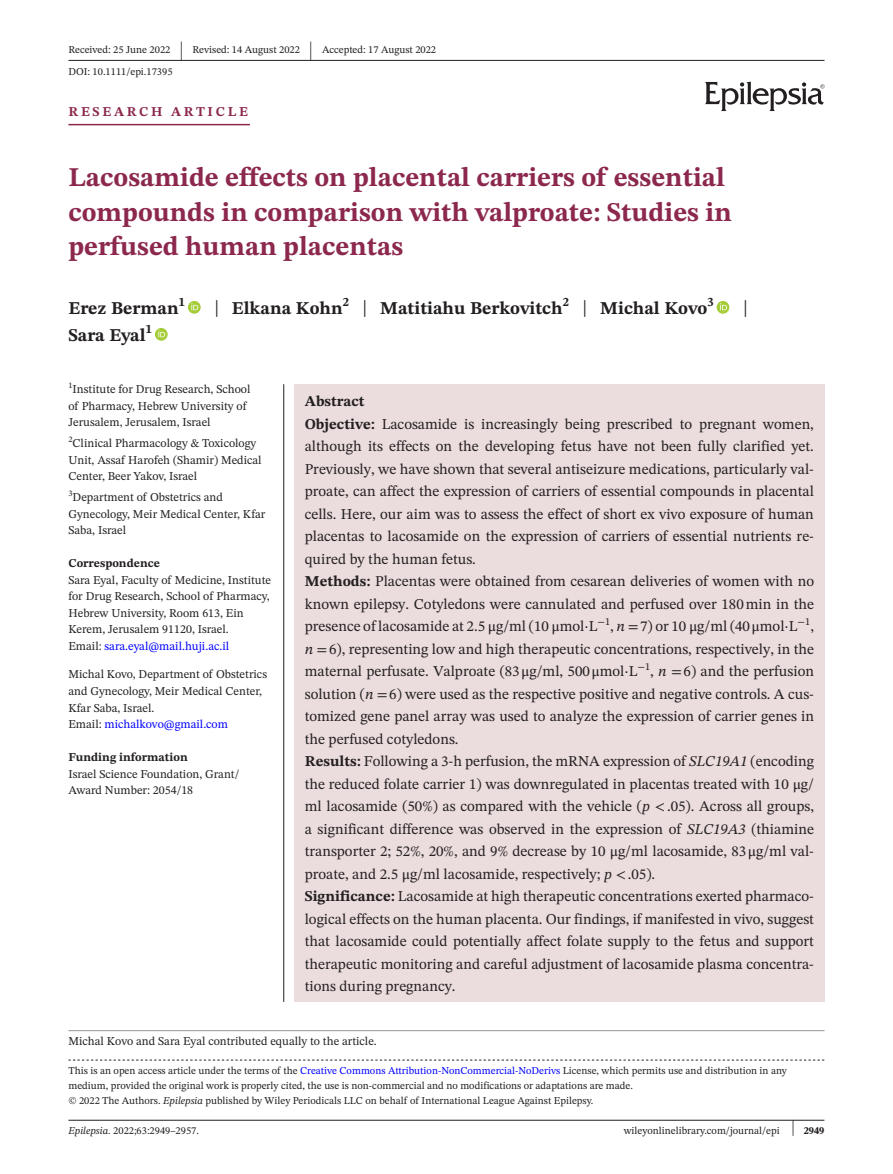
<style>
.page{position:relative;width:893px;height:1174px;background:#fff}
.page>*{position:absolute;margin:0;border:0;box-sizing:border-box;transform-origin:0 0}
.t1{font:700 27px/34.5px "STIX Two Text";color:#8c284e}
.t2{font:25.65px "STIX Two Text";color:#231f20;scale:.49 1}
.t3{font:23.4px "STIX Two Text";color:#231f20;scale:.77 1}
.t4{font:700 18px "STIX Two Text";color:#231f20}
.t5{font:15px/22.5px "STIX Two Text";color:#231f20}
.t6{font:700 13.5px "STIX Two Text";letter-spacing:.2em;color:#8c284e}
.t7{font:12px/16.5px "STIX Two Text";color:#231f20}
.t8{font:700 12px "STIX Two Text";color:#231f20}
.t9{font:10.5px/15px "STIX Two Text";color:#231f20}
.s1{font-weight:400;font-size:23.4px}
.s2{color:#00f}
.s3{font-weight:700}
.s4{font-family:"STIX"}
.s5{font-style:italic}
.s6{font-size:22.2px}
</style>
<div class="page">
<hr style="left:68px;top:1119px;width:756px;height:1px;background:#231f20">
<svg style="left:705px;top:81px;width:119px;height:30px"></svg>
<hr style="left:68px;top:60px;width:756px;height:1px;background:#231f20">
<hr style="left:68px;top:124px;width:182px;height:1px;background:#8c284e">
<svg style="left:188px;top:301px;width:13px;height:13px"></svg>
<svg style="left:191px;top:303px;width:7px;height:7px"></svg>
<svg style="left:717px;top:301px;width:12px;height:13px"></svg>
<svg style="left:720px;top:303px;width:7px;height:7px"></svg>
<svg style="left:155px;top:328px;width:13px;height:13px"></svg>
<svg style="left:158px;top:330px;width:7px;height:7px"></svg>
<svg style="left:68px;top:1059px;width:756px;height:1px"></svg>
<hr style="left:68px;top:1030px;width:756px;height:1px;background:#939598">
<div style="left:294px;top:384px;width:530px;height:618px;background:#ebdcdd"></div>
<hr style="left:283px;top:384px;width:1px;height:618px;background:#231f20">
<p class="t9" style="left:68px;top:42px;width:103px">Received: 25 June 2022</p>
<h2 class="t2" style="left:180px;top:32px;width:8px">|</h2>
<p class="t9" style="left:193px;top:42px;width:109px">Revised: 14 August 2022</p>
<h2 class="t2" style="left:309px;top:32px;width:8px">|</h2>
<p class="t9" style="left:322px;top:42px;width:116px">Accepted: 17 August 2022</p>
<p class="t9" style="left:68px;top:64px;width:106px">DOI: 10.1111/epi.17395</p>
<p class="t6" style="left:68px;top:101px;width:181px">RESEARCH ARTICLE</p>
<h1 class="t1" style="left:68px;top:161px;width:665px">Lacosamide effects on placental carriers of essential compounds in comparison with valproate: Studies in perfused human placentas</h1>
<p class="t4" style="left:68px;top:295px;width:118px">Erez Berman<sup>1</sup></p>
<p class="t4" style="left:214px;top:295px;width:501px"><span class="s1">|</span> Elkana Kohn<sup>2</sup> <span class="s1">|</span> Matitiahu Berkovitch<sup>2</sup> <span class="s1">|</span> Michal Kovo<sup>3</sup></p>
<h3 class="t3" style="left:743px;top:291px;width:8px">|</h3>
<p class="t4" style="left:68px;top:322px;width:85px">Sara Eyal<sup>1</sup></p>
<p class="t7" style="left:68px;top:381px;width:183px"><sup>1</sup>Institute for Drug Research, School of Pharmacy, Hebrew University of<br>Jerusalem, Jerusalem, Israel</p>
<p class="t7" style="left:68px;top:435px;width:195px"><sup>2</sup>Clinical Pharmacology &amp; Toxicology<br>Unit, Assaf Harofeh (Shamir) Medical<br>Center, Beer Yakov, Israel</p>
<p class="t7" style="left:68px;top:489px;width:198px"><sup>3</sup>Department of Obstetrics and<br>Gynecology, Meir Medical Center, Kfar<br>Saba, Israel</p>
<p class="t8" style="left:68px;top:555px;width:93px">Correspondence</p>
<p class="t7" style="left:68px;top:571px;width:204px">Sara Eyal, Faculty of Medicine, Institute for Drug Research, School of Pharmacy, Hebrew University, Room 613, Ein Kerem, Jerusalem 91120, Israel.<br>Email: <span class="s2">sara.eyal@mail.huji.ac.il</span></p>
<p class="t7" style="left:68px;top:666px;width:200px">Michal Kovo, Department of Obstetrics and Gynecology, Meir Medical Center,<br>Kfar Saba, Israel.<br>Email: <span class="s2">michalkovo@gmail.com</span></p>
<p class="t8" style="left:68px;top:748px;width:121px">Funding information</p>
<p class="t7" style="left:68px;top:765px;width:172px">Israel Science Foundation, Grant/<br>Award Number: 2054/18</p>
<p class="t5" style="left:305px;top:390px;width:511px"><span class="s3">Abstract<br>Objective:</span> Lacosamide is increasingly being prescribed to pregnant women, although its effects on the developing fetus have not been fully clarified yet.<br>Previously, we have shown that several antiseizure medications, particularly val&shy;proate, can affect the expression of carriers of essential compounds in placental cells. Here, our aim was to assess the effect of short ex vivo exposure of human placentas to lacosamide on the expression of carriers of essential nutrients re&shy;quired by the human fetus.<br><span class="s3">Methods:</span> Placentas were obtained from cesarean deliveries of women with no known epilepsy. Cotyledons were cannulated and perfused over 180min in the presence of lacosamide at 2.5 <span class="s4">μ</span>g/ml (10 <span class="s4">μ</span>mol·L</p>
<p class="t9" style="left:597px;top:613px;width:14px">−1</p>
<p class="t5" style="left:610px;top:615px;width:189px">, <span class="s5">n</span> <span class="s4">=</span>7) or 10 <span class="s4">μ</span>g/ml (40<span class="s4">μ</span>mol·L</p>
<p class="t9" style="left:798px;top:613px;width:14px">−1</p>
<p class="t5" style="left:305px;top:615px;width:511px;text-align:justify;text-indent:506px">, <span class="s5">n</span> <span class="s4">=</span>6), representing low and high therapeutic concentrations, respectively, in the maternal perfusate. Valproate (83<span class="s4">μ</span>g/ml, 500<span class="s4">μ</span>mol·L</p>
<p class="t9" style="left:637px;top:658px;width:14px">−1</p>
<p class="t5" style="left:305px;top:660px;width:511px;text-indent:345px">, <span class="s5">n</span> <span class="s4">=</span>6) and the perfusion solution (<span class="s5">n</span> <span class="s4">=</span>6) were used as the respective positive and negative controls. A cus&shy;tomized gene panel array was used to analyze the expression of carrier genes in the perfused cotyledons.<br><span class="s3">Results:</span> Following a 3-h perfusion, the mRNA expression of <span class="s5">SLC19A1</span> (encoding the reduced folate carrier 1) was downregulated in placentas treated with 10 <span class="s4">μ</span>g/ ml lacosamide (50%) as compared with the vehicle (<span class="s5">p</span> <span class="s4">&lt;</span>.05). Across all groups, a significant difference was observed in the expression of <span class="s5">SLC19A3</span> (thiamine transporter 2; 52%, 20%, and 9% decrease by 10 <span class="s4">μ</span>g/ml lacosamide, 83<span class="s4">μ</span>g/ml val&shy;proate, and 2.5 <span class="s4">μ</span>g/ml lacosamide, respectively; <span class="s5">p</span> <span class="s4">&lt;</span>.05).<br><span class="s3">Significance:</span> Lacosamide at high therapeutic concentrations exerted pharmaco&shy;logical effects on the human placenta. Our findings, if manifested in vivo, suggest that lacosamide could potentially affect folate supply to the fetus and support therapeutic monitoring and careful adjustment of lacosamide plasma concentra&shy;tions during pregnancy.</p>
<p class="t7" style="left:68px;top:1032px;width:310px">Michal Kovo and Sara Eyal contributed equally to the article.</p>
<p class="t9" style="left:68px;top:1063px;width:720px">This is an open access article under the terms of the <span class="s2">Creative Commons Attribution-NonCommercial-NoDerivs</span> License, which permits use and distribution in any medium, provided the original work is properly cited, the use is non-commercial and no modifications or adaptations are made.<br>© 2022 The Authors. <span class="s5">Epilepsia</span> published by Wiley Periodicals LLC on behalf of International League Against Epilepsy.</p>
<p class="t9" style="left:68px;top:1123px;width:132px"><span class="s5">Epilepsia.</span> 2022;63:2949–2957.</p>
<p class="t9" style="left:624px;top:1123px;width:202px">wileyonlinelibrary.com/journal/epi <span class="s6">|</span> <span class="s3">2949</span></p>
</div>
